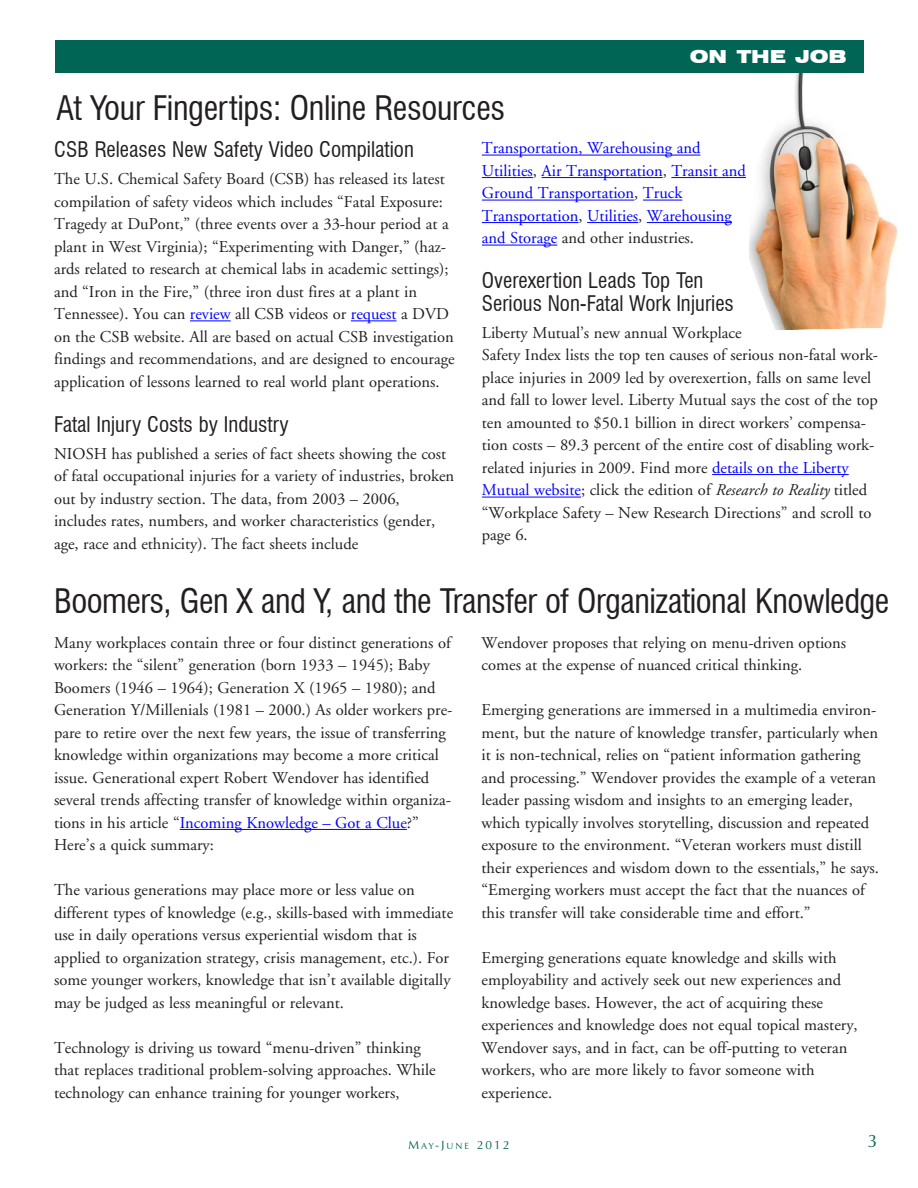
<style>
.page{position:relative;width:918px;height:1188px;background:#fff}
.page>*{position:absolute;margin:0;border:0;box-sizing:border-box;transform-origin:0 0}
.t1{font:33px "Swis 721 Cn BT";letter-spacing:-.015em;color:#231f20}
.t2{font:21px/22.5px "Swis 721 Cn BT";color:#231f20}
.t3{font:900 expanded 18px "Swiss 721 BT";color:#fff}
.t4{font:18px "Optima";color:#006554}
.t5{font:16.5px/22.5px "Adobe Garamond";color:#231f20}
.t6{font:16.5px/22.5px "Adobe Garamond";color:#00f}
.t7{font:12px "Optima";color:#006554}
.s1{color:#00f}
.s2{color:#231f20}
.s3{font-style:italic}
.s4{font-size:9px}
</style>
<div class="page">
<hr style="left:190px;top:320px;width:41px;height:1px;background:#00f">
<hr style="left:351px;top:320px;width:45px;height:1px;background:#00f">
<hr style="left:482px;top:155px;width:218px;height:1px;background:#00f">
<hr style="left:482px;top:177px;width:51px;height:1px;background:#00f">
<hr style="left:542px;top:177px;width:121px;height:1px;background:#00f">
<hr style="left:671px;top:177px;width:75px;height:1px;background:#00f">
<hr style="left:482px;top:200px;width:152px;height:1px;background:#00f">
<hr style="left:643px;top:200px;width:39px;height:1px;background:#00f">
<hr style="left:482px;top:222px;width:96px;height:1px;background:#00f">
<hr style="left:587px;top:222px;width:51px;height:1px;background:#00f">
<hr style="left:647px;top:222px;width:85px;height:1px;background:#00f">
<hr style="left:482px;top:245px;width:75px;height:1px;background:#00f">
<hr style="left:712px;top:474px;width:137px;height:1px;background:#00f">
<hr style="left:482px;top:497px;width:99px;height:1px;background:#00f">
<img style="left:749px;top:73px;width:149px;height:257px">
<hr style="left:180px;top:829px;width:227px;height:1px;background:#00f">
<div style="left:56px;top:40px;width:808px;height:33px;background:#006554"></div>
<h1 class="t1" style="left:56px;top:88px;width:451px">At Your Fingertips: Online Resources</h1>
<p class="t3" style="left:690px;top:46px;width:158px">ON THE JOB</p>
<p class="t2" style="left:54px;top:138px;width:361px">CSB Releases New Safety Video Compilation</p>
<p class="t5" style="left:54px;top:168px;width:402px">The U.S. Chemical Safety Board (CSB) has released its latest compilation of safety videos which includes “Fatal Exposure:<br>Tragedy at DuPont,” (three events over a 33-hour period at a plant in West Virginia); “Experimenting with Danger,” (haz&shy;ards related to research at chemical labs in academic settings); and “Iron in the Fire,” (three iron dust fires at a plant in Tennessee). You can <span class="s1">review</span> all CSB videos or <span class="s1">request</span> a DVD on the CSB website. All are based on actual CSB investigation findings and recommendations, and are designed to encourage application of lessons learned to real world plant operations.</p>
<p class="t2" style="left:54px;top:413px;width:236px">Fatal Injury Costs by Industry</p>
<p class="t5" style="left:54px;top:443px;width:402px">NIOSH has published a series of fact sheets showing the cost of fatal occupational injuries for a variety of industries, broken out by industry section. The data, from 2003 – 2006, includes rates, numbers, and worker characteristics (gender, age, race and ethnicity). The fact sheets include</p>
<p class="t6" style="left:482px;top:137px;width:266px">Transportation, Warehousing and Utilities<span class="s2">,</span> Air Transportation<span class="s2">,</span> Transit and Ground Transportation<span class="s2">,</span> Truck Transportation<span class="s2">,</span> Utilities<span class="s2">,</span> Warehousing and Storage <span class="s2">and other industries.</span></p>
<p class="t2" style="left:482px;top:269px;width:254px">Overexertion Leads Top Ten<br>Serious Non-Fatal Work Injuries</p>
<p class="t5" style="left:482px;top:322px;width:398px">Liberty Mutual’s new annual Workplace<br>Safety Index lists the top ten causes of serious non-fatal work&shy;place injuries in 2009 led by overexertion, falls on same level and fall to lower level. Liberty Mutual says the cost of the top ten amounted to $50.1 billion in direct workers’ compensa&shy;tion costs – 89.3 percent of the entire cost of disabling work&shy;related injuries in 2009. Find more <span class="s1">details on the Liberty Mutual website</span>; click the edition of <span class="s3">Research to Reality</span> titled “Workplace Safety – New Research Directions” and scroll to page 6.</p>
<h1 class="t1" style="left:54px;top:582px;width:837px">Boomers, Gen X and Y, and the Transfer of Organizational Knowledge</h1>
<p class="t5" style="left:54px;top:632px;width:400px">Many workplaces contain three or four distinct generations of workers: the “silent” generation (born 1933 – 1945); Baby Boomers (1946 – 1964); Generation X (1965 – 1980); and Generation Y/Millenials (1981 – 2000.) As older workers pre&shy;pare to retire over the next few years, the issue of transferring knowledge within organizations may become a more critical issue. Generational expert Robert Wendover has identified several trends affecting transfer of knowledge within organiza&shy;tions in his article “<span class="s1">Incoming Knowledge – Got a Clue</span>?” Here’s a quick summary:</p>
<p class="t5" style="left:54px;top:879px;width:401px">The various generations may place more or less value on different types of knowledge (e.g., skills-based with immediate use in daily operations versus experiential wisdom that is applied to organization strategy, crisis management, etc.). For some younger workers, knowledge that isn’t available digitally may be judged as less meaningful or relevant.</p>
<p class="t5" style="left:54px;top:1037px;width:383px">Technology is driving us toward “menu-driven” thinking that replaces traditional problem-solving approaches. While technology can enhance training for younger workers,</p>
<p class="t5" style="left:482px;top:632px;width:366px">Wendover proposes that relying on menu-driven options comes at the expense of nuanced critical thinking.</p>
<p class="t5" style="left:482px;top:699px;width:399px">Emerging generations are immersed in a multimedia environ&shy;ment, but the nature of knowledge transfer, particularly when it is non-technical, relies on “patient information gathering and processing.” Wendover provides the example of a veteran leader passing wisdom and insights to an emerging leader, which typically involves storytelling, discussion and repeated exposure to the environment. “Veteran workers must distill their experiences and wisdom down to the essentials,” he says. “Emerging workers must accept the fact that the nuances of this transfer will take considerable time and effort.”</p>
<p class="t5" style="left:482px;top:947px;width:378px">Emerging generations equate knowledge and skills with employability and actively seek out new experiences and knowledge bases. However, the act of acquiring these experiences and knowledge does not equal topical mastery, Wendover says, and in fact, can be off-putting to veteran workers, who are more likely to favor someone with experience.</p>
<p class="t7" style="left:409px;top:1140px;width:102px">M<span class="s4">AY</span>-J<span class="s4">UNE</span> 2012</p>
<p class="t4" style="left:867px;top:1134px;width:12px">3</p>
</div>
